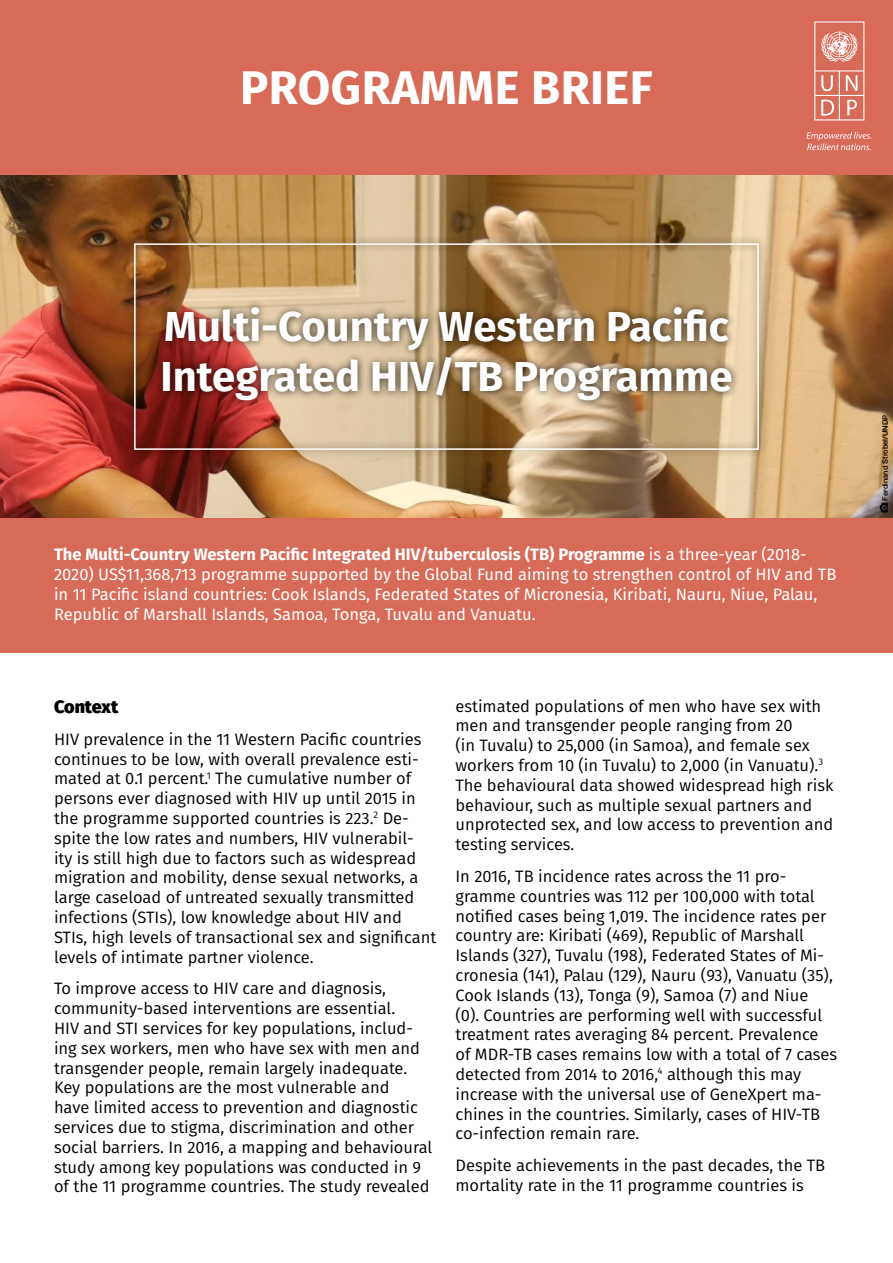
<style>
.page{position:relative;width:893px;height:1263px;background:#fff}
.page>*{position:absolute;margin:0;border:0;box-sizing:border-box;transform-origin:0 0}
.t1{font:700 47.1px "Fira Sans";letter-spacing:.01em;color:#fff}
.t2{font:700 41.85px/50.2px "Fira Sans";color:#fff}
.t3{font:800 18px "Fira Sans";letter-spacing:-.01em;color:#000}
.t4{font:16.5px/19.8px "Fira Sans";color:#000}
.t5{font:16.5px/19.8px "Fira Sans";color:#fff}
.t6{font:500 7.5px "Helvetica Neue LT Std";color:#000}
.s1{font-weight:700}
</style>
<div class="page">
<img style="left:0;top:174px;width:893px;height:344px">
<div style="left:125px;top:235px;width:642px;height:223px;background:#000;opacity:.75"></div>
<div style="left:134px;top:243px;width:625px;height:207px;border:2px solid #fff"></div>
<div style="left:0;top:0;width:893px;height:174px;background:#d76b57"></div>
<div style="left:0;top:518px;width:893px;height:134px;background:#d76b57"></div>
<svg style="left:880px;top:503px;width:8px;height:9px"></svg>
<svg style="left:807px;top:132px;width:64px;height:18px"></svg>
<svg style="left:814px;top:21px;width:50px;height:99px"></svg>
<h1 class="t1" style="left:240px;top:48px;width:414px">PROGRAMME BRIEF</h1>
<h2 class="t2" style="left:161px;top:298px;width:573px">Multi-Country Western Pacific<br>Integrated HIV/TB Programme</h2>
<p class="t5" style="left:54px;top:544px;width:784px"><span class="s1">The Multi-Country Western Pacific Integrated HIV/tuberculosis (TB) Programme</span> is a three-year (2018- 2020) US$11,368,713 programme supported by the Global Fund aiming to strengthen control of HIV and TB in 11 Pacific island countries: Cook Islands, Federated States of Micronesia, Kiribati, Nauru, Niue, Palau, Republic of Marshall Islands, Samoa, Tonga, Tuvalu and Vanuatu.</p>
<p class="t3" style="left:54px;top:690px;width:66px">Context</p>
<p class="t4" style="left:54px;top:729px;width:384px">HIV prevalence in the 11 Western Pacific countries continues to be low, with overall prevalence esti&shy;mated at 0.1 percent.<sup>1</sup> The cumulative number of persons ever diagnosed with HIV up until 2015 in the programme supported countries is 223.<sup>2</sup> De&shy;spite the low rates and numbers, HIV vulnerabil&shy;ity is still high due to factors such as widespread migration and mobility, dense sexual networks, a large caseload of untreated sexually transmitted infections (STIs), low knowledge about HIV and STIs, high levels of transactional sex and significant levels of intimate partner violence.</p>
<p class="t4" style="left:54px;top:978px;width:380px">To improve access to HIV care and diagnosis, community-based interventions are essential.<br>HIV and STI services for key populations, includ&shy;ing sex workers, men who have sex with men and transgender people, remain largely inadequate.<br>Key populations are the most vulnerable and<br>have limited access to prevention and diagnostic services due to stigma, discrimination and other social barriers. In 2016, a mapping and behavioural study among key populations was conducted in 9 of the 11 programme countries. The study revealed</p>
<p class="t4" style="left:455px;top:695px;width:380px">estimated populations of men who have sex with men and transgender people ranging from 20<br>(in Tuvalu) to 25,000 (in Samoa), and female sex workers from 10 (in Tuvalu) to 2,000 (in Vanuatu).<sup>3<br></sup>The behavioural data showed widespread high risk behaviour, such as multiple sexual partners and unprotected sex, and low access to prevention and testing services.</p>
<p class="t4" style="left:455px;top:866px;width:383px">In 2016, TB incidence rates across the 11 pro&shy;gramme countries was 112 per 100,000 with total notified cases being 1,019. The incidence rates per country are: Kiribati (469), Republic of Marshall Islands (327), Tuvalu (198), Federated States of Mi&shy;cronesia (141), Palau (129), Nauru (93), Vanuatu (35), Cook Islands (13), Tonga (9), Samoa (7) and Niue<br>(0). Countries are performing well with successful treatment rates averaging 84 percent. Prevalence of MDR-TB cases remains low with a total of 7 cases detected from 2014 to 2016,<sup>4</sup> although this may increase with the universal use of GeneXpert ma&shy;chines in the countries. Similarly, cases of HIV-TB co-infection remain rare.</p>
<p class="t4" style="left:455px;top:1155px;width:371px">Despite achievements in the past decades, the TB mortality rate in the 11 programme countries is</p>
<p class="t6" style="left:880px;top:501px;width:87px;rotate:-90deg">Ferdinand Strobel/UNDP</p>
</div>
